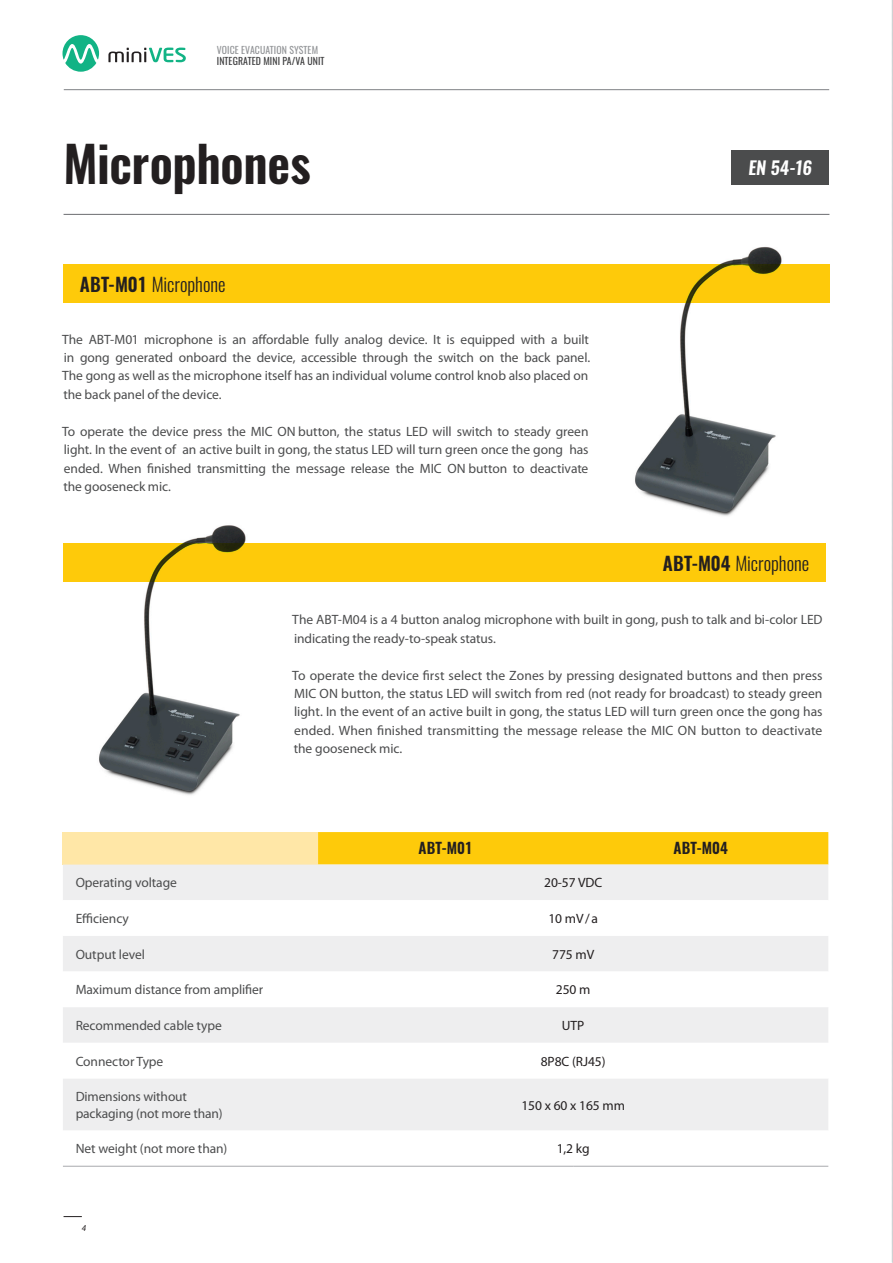
<style>
.page{position:relative;width:893px;height:1263px;background:#fff}
.page>*{position:absolute;margin:0;border:0;box-sizing:border-box;transform-origin:0 0}
.t1{font:600 49.5px "Oswald";letter-spacing:-.01em;color:#231f20}
.t2{font:300 18.75px "Oswald";color:#231f20}
.Bullety_-_second{font:italic 600 18px "Oswald";color:#fff}
.h_table_2{font:600 15px "Oswald";letter-spacing:.01em;color:#231f20}
.p_9_12{font:13.5px/18.5px "Myriad Pro";letter-spacing:-.005em;color:#4b4c4d}
.p_table{font:13.5px "Myriad Pro";letter-spacing:-.005em;color:#4b4c4d}
.p_table_2{font:13.5px "Myriad Pro";letter-spacing:-.005em;color:#231f20}
.t3{font:9.75px "Oswald";letter-spacing:.01em;color:#3e3e3f}
.t4{font:9.75px "Oswald";letter-spacing:.01em;color:#939598}
.t5{font:italic 9px "Myriad Pro";color:#231f20}
.s1{font-weight:600}
</style>
<div class="page">
<hr style="left:64px;top:89px;width:765px;height:1px;background:#808285">
<svg style="left:108px;top:48px;width:78px;height:14px"></svg>
<svg style="left:63px;top:35px;width:36px;height:37px"></svg>
<svg style="left:64px;top:1216px;width:18px;height:1px"></svg>
<hr style="left:64px;top:214px;width:765px;height:1px;background:#6c6d70">
<div style="left:731px;top:150px;width:98px;height:34px;background:#4b4c4d"></div>
<div style="left:63px;top:265px;width:766px;height:38px;background:#feca0a"></div>
<div style="left:64px;top:544px;width:762px;height:38px;background:#feca0a"></div>
<div style="left:63px;top:832px;width:255px;height:32px;background:#ffe7a7"></div>
<div style="left:318px;top:832px;width:510px;height:32px;background:#feca0a"></div>
<div style="left:63px;top:864px;width:765px;height:36px;background:#eeeeef"></div>
<svg style="left:63px;top:936px;width:765px;height:230px;fill:#eeeeef"></svg>
<hr style="left:63px;top:1166px;width:255px;height:1px;background:#a8a9ad">
<hr style="left:318px;top:1166px;width:255px;height:1px;background:#a8a9ad">
<hr style="left:573px;top:1166px;width:255px;height:1px;background:#a8a9ad">
<img style="left:629px;top:247px;width:160px;height:269px">
<img style="left:93px;top:525px;width:160px;height:270px">
<svg style="left:892px;top:0;width:1px;height:1263px"></svg>
<p class="t4" style="left:217px;top:43px;width:103px">VOICE EVACUATION SYSTEM</p>
<p class="t3" style="left:217px;top:55px;width:109px">INTEGRATED MINI PA/VA UNIT</p>
<p class="t1" style="left:64px;top:129px;width:249px">Microphones</p>
<p class="t2" style="left:80px;top:272px;width:147px"><span class="s1">ABT-M01</span> Microphone</p>
<p class="p_9_12" style="left:62px;top:330px;width:530px">The ABT-M01 microphone is an affordable fully analog device. It is equipped with a built in gong generated onboard the device, accessible through the switch on the back panel.<br>The gong as well as the microphone itself has an individual volume control knob also placed on the back panel of the device.</p>
<p class="p_9_12" style="left:62px;top:422px;width:528px;text-align:justify">To operate the device press the MIC ON button, the status LED will switch to steady green light. In the event of an active built in gong, the status LED will turn green once the gong has ended. When finished transmitting the message release the MIC ON button to deactivate the gooseneck mic.</p>
<p class="Bullety_-_second" style="left:748px;top:155px;width:65px">EN 54-16</p>
<p class="t2" style="left:663px;top:551px;width:148px"><span class="s1">ABT-M04</span> Microphone</p>
<p class="p_9_12" style="left:292px;top:610px;width:532px">The ABT-M04 is a 4 button analog microphone with built in gong, push to talk and bi-color LED indicating the ready-to-speak status.</p>
<p class="p_9_12" style="left:292px;top:665px;width:532px;text-align:justify">To operate the device first select the Zones by pressing designated buttons and then press MIC ON button, the status LED will switch from red (not ready for broadcast) to steady green light. In the event of an active built in gong, the status LED will turn green once the gong has ended. When finished transmitting the message release the MIC ON button to deactivate the gooseneck mic.</p>
<p class="h_table_2" style="left:419px;top:838px;width:56px">ABT-M01</p>
<p class="h_table_2" style="left:673px;top:838px;width:56px">ABT-M04</p>
<p class="p_table" style="left:76px;top:875px;width:103px">Operating voltage</p>
<p class="p_table_2" style="left:544px;top:875px;width:60px">20-57 VDC</p>
<p class="p_table" style="left:76px;top:910px;width:55px">Efficiency</p>
<p class="p_table_2" style="left:548px;top:910px;width:51px">10 mV/a</p>
<p class="p_table" style="left:76px;top:946px;width:71px">Output level</p>
<p class="p_table_2" style="left:552px;top:946px;width:44px">775 mV</p>
<p class="p_table" style="left:76px;top:981px;width:189px">Maximum distance from amplifier</p>
<p class="p_table_2" style="left:556px;top:981px;width:36px">250 m</p>
<p class="p_table" style="left:76px;top:1017px;width:148px">Recommended cable type</p>
<p class="p_table_2" style="left:562px;top:1017px;width:24px">UTP</p>
<p class="p_table" style="left:76px;top:1053px;width:89px">Connector Type</p>
<p class="p_table_2" style="left:541px;top:1053px;width:66px">8P8C (RJ45)</p>
<p class="p_table" style="left:76px;top:1088px;width:113px">Dimensions without</p>
<p class="p_table" style="left:76px;top:1105px;width:149px">packaging (not more than)</p>
<p class="p_table_2" style="left:521px;top:1097px;width:105px">150 x 60 x 165 mm</p>
<p class="p_table" style="left:76px;top:1140px;width:153px">Net weight (not more than)</p>
<p class="p_table_2" style="left:557px;top:1140px;width:35px">1,2 kg</p>
<p class="t5" style="left:82px;top:1223px;width:6px">4</p>
</div>
